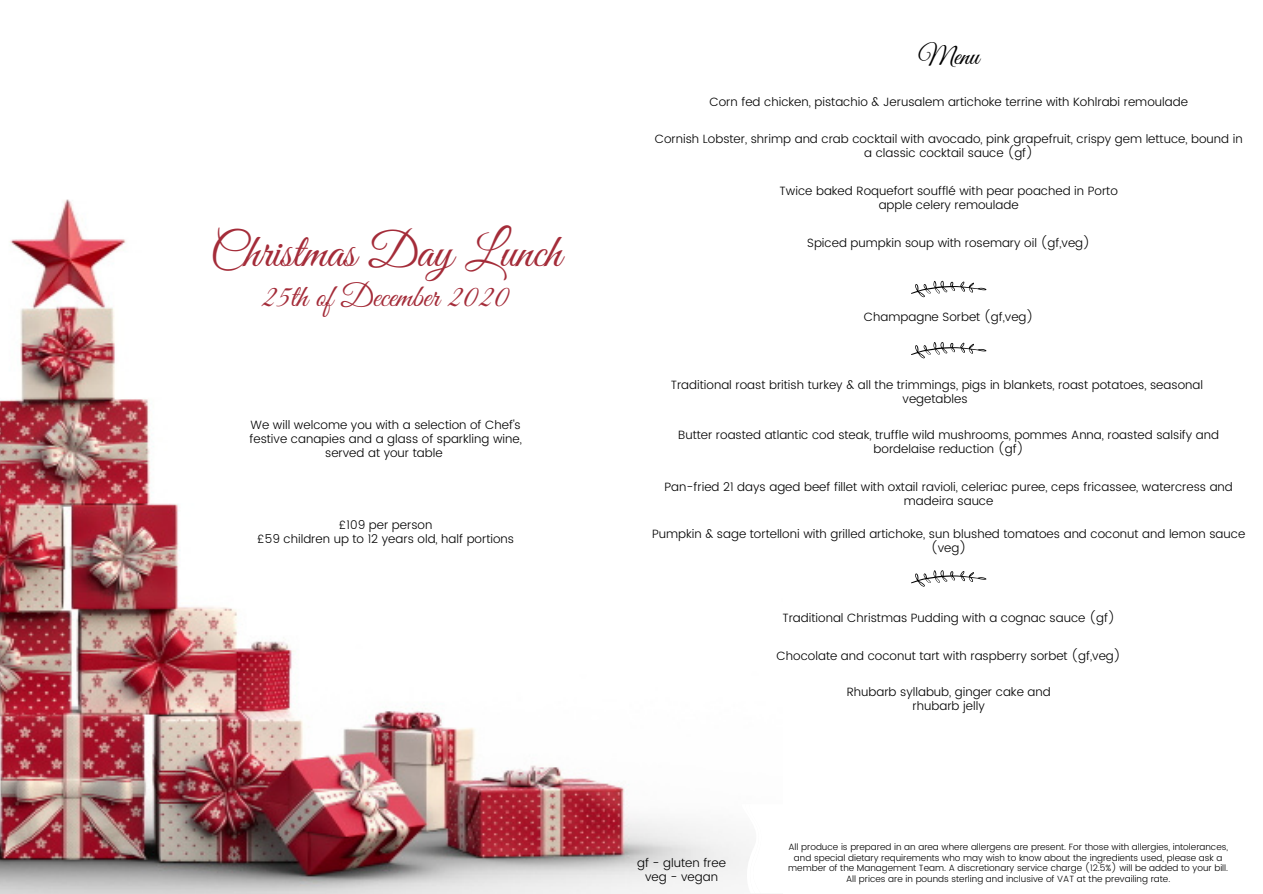
<style>
.page{position:relative;width:1263px;height:894px;background:#fff}
.page>*{position:absolute;margin:0;border:0;box-sizing:border-box;transform-origin:0 0}
.t1{font:48px "Great Vibes";color:#a42c39}
.t2{font:31.5px "Great Vibes";color:#a42c39}
.t3{font:27px "Great Vibes";color:#000}
.t4{font:300 12px/14px "Poppins";color:#000;text-align:center}
.t5{font:300 9px/10.5px "Poppins";color:#000;text-align:center}
</style>
<div class="page">
<img style="left:0;top:199px;width:740px;height:694px">
<svg style="left:740px;top:842px;width:12px;height:35px"></svg>
<svg style="left:911px;top:281px;width:75px;height:16px"></svg>
<svg style="left:911px;top:342px;width:75px;height:16px"></svg>
<svg style="left:911px;top:570px;width:75px;height:16px"></svg>
<h1 class="t1" style="left:210px;top:225px;width:353px">Christmas Day Lunch</h1>
<h2 class="t2" style="left:262px;top:278px;width:250px">25th of December 2020</h2>
<p class="t4" style="left:249px;top:418px;width:274px">We will welcome you with a selection of Chef's festive canapies and a glass of sparkling wine, served at your table</p>
<p class="t4" style="left:257px;top:518px;width:258px">£109 per person<br>£59 children up to 12 years old, half portions</p>
<h3 class="t3" style="left:918px;top:41px;width:63px">Menu</h3>
<p class="t4" style="left:709px;top:95px;width:480px">Corn fed chicken, pistachio &amp; Jerusalem artichoke terrine with Kohlrabi remoulade</p>
<p class="t4" style="left:655px;top:132px;width:589px">Cornish Lobster, shrimp and crab cocktail with avocado, pink grapefruit, crispy gem lettuce, bound in a classic cocktail sauce (gf)</p>
<p class="t4" style="left:779px;top:183px;width:340px">Twice baked Roquefort soufflé with pear poached in Porto apple celery remoulade</p>
<p class="t4" style="left:807px;top:236px;width:284px">Spiced pumpkin soup with rosemary oil (gf,veg)</p>
<p class="t4" style="left:864px;top:309px;width:171px">Champagne Sorbet (gf,veg)</p>
<p class="t4" style="left:671px;top:378px;width:534px">Traditional roast british turkey &amp; all the trimmings, pigs in blankets, roast potatoes, seasonal vegetables</p>
<p class="t4" style="left:678px;top:428px;width:542px">Butter roasted atlantic cod steak, truffle wild mushrooms, pommes Anna, roasted salsify and bordelaise reduction (gf)</p>
<p class="t4" style="left:664px;top:479px;width:570px">Pan-fried 21 days aged beef fillet with oxtail ravioli, celeriac puree, ceps fricassee, watercress and madeira sauce</p>
<p class="t4" style="left:652px;top:526px;width:595px">Pumpkin &amp; sage tortelloni with grilled artichoke, sun blushed tomatoes and coconut and lemon sauce (veg)</p>
<p class="t4" style="left:782px;top:610px;width:334px">Traditional Christmas Pudding with a cognac sauce (gf)</p>
<p class="t4" style="left:776px;top:648px;width:346px">Chocolate and coconut tart with raspberry sorbet (gf,veg)</p>
<p class="t4" style="left:847px;top:684px;width:206px">Rhubarb syllabub, ginger cake and rhubarb jelly</p>
<p class="t4" style="left:637px;top:855px;width:90px">gf - gluten free veg - vegan</p>
<p class="t5" style="left:788px;top:841px;width:441px">All produce is prepared in an area where allergens are present. For those with allergies, intolerances, and special dietary requirements who may wish to know about the ingredients used, please ask a member of the Management Team. A discretionary service charge (12.5%) will be added to your bill.<br>All prices are in pounds sterling and inclusive of VAT at the prevailing rate.</p>
</div>
